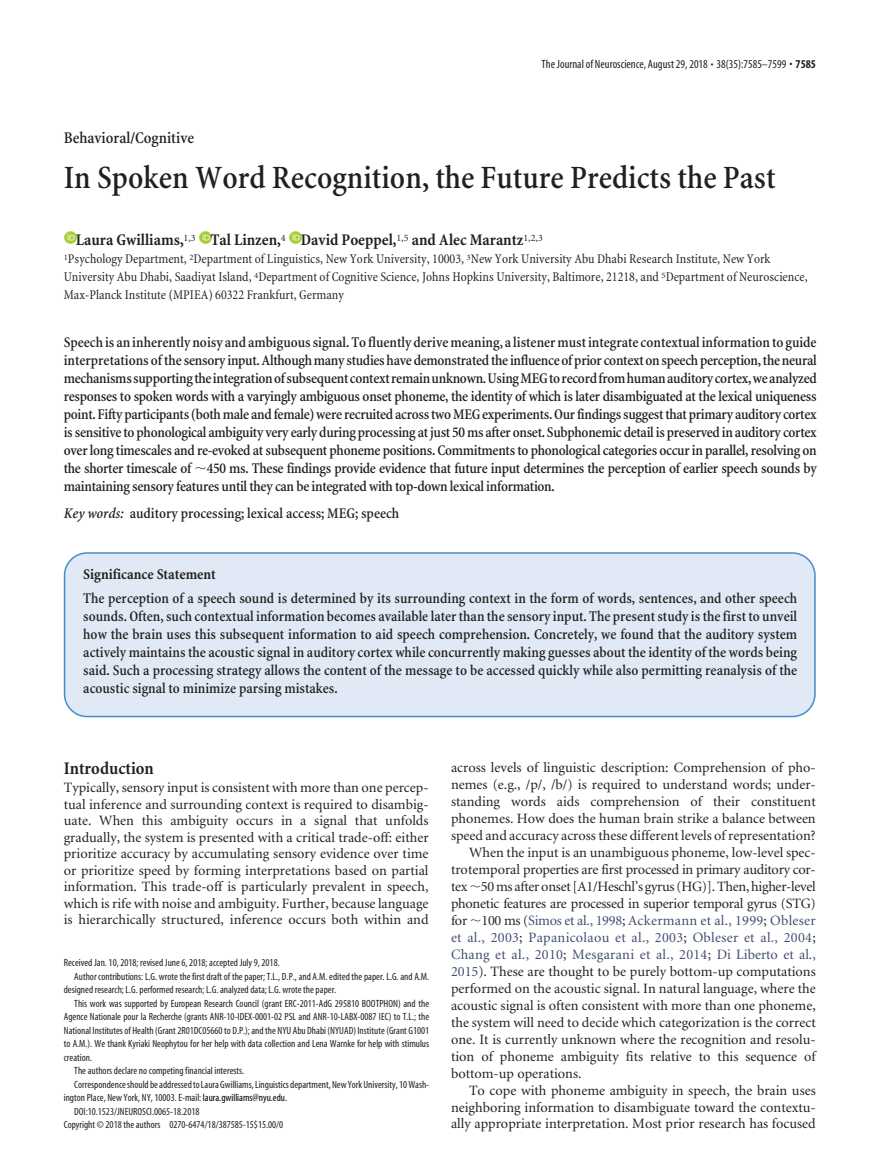
<style>
.page{position:relative;width:878px;height:1175px;background:#fff}
.page>*{position:absolute;margin:0;border:0;box-sizing:border-box;transform-origin:0 0}
.t1{font:600 condensed 33px "Minion MM";color:#231f20}
.t2{font:700 condensed 18px "Minion MM";color:#231f20}
.t3{font:700 condensed 16.5px "Minion MM";color:#231f20}
.t4{font:600 condensed 16.5px "Minion MM";color:#231f20}
.t5{font:600 condensed 15px/18px "Minion MM";color:#231f20;text-align:justify}
.t6{font:700 condensed 15px "Minion MM";color:#231f20}
.t7{font:14.25px/16.5px "Minion";color:#231f20;text-align:justify}
.t8{font:14.25px "Minion";letter-spacing:-.02em;color:#231f20}
.t9{font:14.25px "Minion";letter-spacing:.02em;color:#3e4c6e}
.t10{font:condensed 13.5px/18px "Minion MM";color:#231f20}
.t11{font:condensed 12px "Myriad MM";color:#231f20}
.t12{font:condensed 10.5px "Myriad MM";color:#231f20}
.s1{font-size:10.5px}
.s2{font-weight:700}
.s3{color:#fff}
.s4{font-family:"Universal Greekwith Math Pi";font-weight:400;font-stretch:normal}
.s5{font-style:italic}
.s6{color:#000}
.s7{font-family:"Universal Greekwith Math Pi"}
.s8{color:#231f20}
.s9{font-family:"Universal Greekwith Math Pi";color:#231f20}
.s10{color:#3e4c6e}
</style>
<div class="page">
<div style="left:64px;top:552px;width:751px;height:165px;background:#e0e9f5;border:2px solid #448dcb;border-radius:22px"></div>
<svg style="left:65px;top:232px;width:12px;height:12px"></svg>
<svg style="left:199px;top:232px;width:13px;height:12px"></svg>
<svg style="left:289px;top:232px;width:13px;height:12px"></svg>
<p class="t11" style="left:541px;top:59px;width:276px">The Journal of Neuroscience, August 29, 2018 <span class="s1">•</span> 38(35):7585–7599 • <span class="s2">7585</span></p>
<p class="t4" style="left:64px;top:131px;width:132px">Behavioral/Cognitive</p>
<h1 class="t1" style="left:64px;top:166px;width:713px">In Spoken Word Recognition, the Future Predicts the Past</h1>
<p class="t3" style="left:64px;top:234px;width:480px"><span class="s3">X</span>Laura Gwilliams,<sup>1,3</sup> <span class="s3">X</span>Tal Linzen,<sup>4</sup> <span class="s3">X</span>David Poeppel,<sup>1,5</sup> and Alec Marantz<sup>1,2,3</sup></p>
<p class="t10" style="left:64px;top:251px;width:745px"><sup>1</sup>Psychology Department, <sup>2</sup>Department of Linguistics, New York University, 10003, <sup>3</sup>New York University Abu Dhabi Research Institute, New York<br>University Abu Dhabi, Saadiyat Island, <sup>4</sup>Department of Cognitive Science, Johns Hopkins University, Baltimore, 21218, and <sup>5</sup>Department of Neuroscience,<br>Max-Planck Institute (MPIEA) 60322 Frankfurt, Germany</p>
<p class="t5" style="left:64px;top:335px;width:754px">Speech is an inherently noisy and ambiguous signal. Tofluently derive meaning, a listener must integrate contextual informationto guide interpretations of the sensoryinput. Althoughmany studieshavedemonstratedtheinfluence ofprior context on speechperception,the neural mechanisms supportingtheintegrationof subsequentcontext remainunknown.UsingMEGto recordfromhumanauditorycortex,weanalyzed responses to spoken words with a varyingly ambiguous onset phoneme, the identity of which is later disambiguated at the lexical uniqueness point. Fifty participants (bothmale andfemale) were recruited acrosstwoMEG experiments. Ourfindings suggestthat primary auditory cortex is sensitiveto phonological ambiguity very early during processing at just 50 ms after onset. Subphonemic detail is preserved in auditory cortex over long timescales and re-evoked at subsequent phoneme positions. Commitments to phonological categories occur in parallel, resolving on the shorter timescale of <span class="s4">-</span>450 ms. These findings provide evidence that future input determines the perception of earlier speech sounds by maintaining sensory features until they can be integrated with top-down lexical information.</p>
<p class="t5" style="left:64px;top:505px;width:337px"><span class="s5">Key words:</span> auditory processing; lexical access; MEG; speech</p>
<p class="t6" style="left:83px;top:569px;width:134px">Significance Statement</p>
<p class="t5" style="left:83px;top:591px;width:715px">The perception of a speech sound is determined by its surrounding context in the form of words, sentences, and other speech sounds. Often, such contextual information becomes available later than the sensory input. The present study is the first to unveil how the brain uses this subsequent information to aid speech comprehension. Concretely, we found that the auditory system actively maintains the acoustic signal in auditory cortex while concurrently making guesses about the identity of the words being said. Such a processing strategy allows the content of the message to be accessed quickly while also permitting reanalysis of the acoustic signal to minimize parsing mistakes.</p>
<p class="t2" style="left:64px;top:762px;width:92px">Introduction</p>
<p class="t7" style="left:64px;top:780px;width:366px">Typically, sensory input is consistent with more than one percep&shy;tual inference and surrounding context is required to disambig&shy;uate. When this ambiguity occurs in a signal that unfolds gradually, the system is presented with a critical trade-off: either prioritize accuracy by accumulating sensory evidence over time or prioritize speed by forming interpretations based on partial information. This trade-off is particularly prevalent in speech, which is rife with noise and ambiguity. Further, because language is hierarchically structured, inference occurs both within and</p>
<p class="t12" style="left:64px;top:959px;width:217px">Received Jan. 10, 2018; revised June 6, 2018; accepted July 9, 2018.</p>
<p class="t12" style="left:74px;top:972px;width:356px">Author contributions: L.G. wrote the first draft of the paper; T.L., D.P., and A.M. edited the paper. L.G. and A.M.</p>
<p class="t12" style="left:64px;top:986px;width:274px">designed research; L.G. performed research; L.G. analyzed data; L.G. wrote the paper.</p>
<p class="t12" style="left:74px;top:999px;width:356px">This work was supported by European Research Council (grant ERC-2011-AdG 295810 BOOTPHON) and the</p>
<p class="t12" style="left:64px;top:1013px;width:367px">Agence Nationale pour la Recherche (grants ANR-10-IDEX-0001-02 PSL and ANR-10-LABX-0087 IEC) to T.L.; the</p>
<p class="t12" style="left:64px;top:1026px;width:367px">National Institutes of Health (Grant 2R01DC05660 to D.P.); and the NYU Abu Dhabi (NYUAD) Institute (Grant G1001</p>
<p class="t12" style="left:64px;top:1040px;width:367px">to A.M.). We thank Kyriaki Neophytou for her help with data collection and Lena Warnke for help with stimulus</p>
<p class="t12" style="left:64px;top:1053px;width:30px">creation.</p>
<p class="t12" style="left:74px;top:1067px;width:171px">The authors declare no competing financial interests.</p>
<p class="t12" style="left:74px;top:1080px;width:356px">Correspondenceshould be addressedto Laura Gwilliams, Linguistics department,New YorkUniversity, 10Wash-</p>
<p class="t12" style="left:64px;top:1094px;width:225px">ington Place, New York, NY, 10003. E-mail: <span class="s6">laura.gwilliams@nyu.edu</span>.</p>
<p class="t12" style="left:74px;top:1107px;width:127px">DOI:10.1523/JNEUROSCI.0065-18.2018</p>
<p class="t12" style="left:64px;top:1121px;width:221px">Copyright © 2018 the authors 0270-6474/18/387585-15$15.00/0</p>
<p class="t7" style="left:451px;top:760px;width:366px">across levels of linguistic description: Comprehension of pho-</p>
<p class="t7" style="left:451px;top:777px;width:366px">nemes (e.g., /p/, /b/) is required to understand words; under-</p>
<p class="t7" style="left:451px;top:794px;width:366px">standing words aids comprehension of their constituent</p>
<p class="t7" style="left:451px;top:811px;width:366px">phonemes. How does the human brain strike a balance between</p>
<p class="t7" style="left:451px;top:828px;width:366px">speed and accuracy across these different levels of representation?</p>
<p class="t7" style="left:469px;top:845px;width:348px">When the input is an unambiguous phoneme, low-level spec-</p>
<p class="t8" style="left:451px;top:863px;width:366px">trotemporal properties are first processed in primary auditory cor-</p>
<p class="t8" style="left:451px;top:880px;width:366px">tex<span class="s7">-</span>50ms after onset [A1/Heschl’s gyrus (HG)]. Then, higher-level</p>
<p class="t8" style="left:451px;top:897px;width:366px">phonetic features are processed in superior temporal gyrus (STG)</p>
<p class="t9" style="left:451px;top:914px;width:366px"><span class="s8">for</span> <span class="s9">-</span><span class="s8">100 ms (</span>Simos et al., 1998<span class="s8">;</span> Ackermann et al., 1999<span class="s8">;</span> Obleser</p>
<p class="t9" style="left:451px;top:931px;width:366px">et al., 2003<span class="s8">;</span> Papanicolaou et al., 2003<span class="s8">;</span> Obleser et al., 2004<span class="s8">;</span></p>
<p class="t9" style="left:451px;top:948px;width:366px">Chang et al., 2010<span class="s8">;</span> Mesgarani et al., 2014<span class="s8">;</span> Di Liberto et al.,</p>
<p class="t7" style="left:451px;top:964px;width:366px"><span class="s10">2015</span>). These are thought to be purely bottom-up computations</p>
<p class="t7" style="left:451px;top:981px;width:366px">performed on the acoustic signal. In natural language, where the</p>
<p class="t7" style="left:451px;top:998px;width:366px">acoustic signal is often consistent with more than one phoneme,</p>
<p class="t7" style="left:451px;top:1015px;width:366px">the system will need to decide which categorization is the correct</p>
<p class="t7" style="left:451px;top:1032px;width:366px">one. It is currently unknown where the recognition and resolu-</p>
<p class="t7" style="left:451px;top:1049px;width:366px">tion of phoneme ambiguity fits relative to this sequence of</p>
<p class="t7" style="left:451px;top:1066px;width:132px">bottom-up operations.</p>
<p class="t7" style="left:469px;top:1082px;width:348px">To cope with phoneme ambiguity in speech, the brain uses</p>
<p class="t7" style="left:451px;top:1099px;width:366px">neighboring information to disambiguate toward the contextu-</p>
<p class="t7" style="left:451px;top:1116px;width:366px">ally appropriate interpretation. Most prior research has focused</p>
</div>
